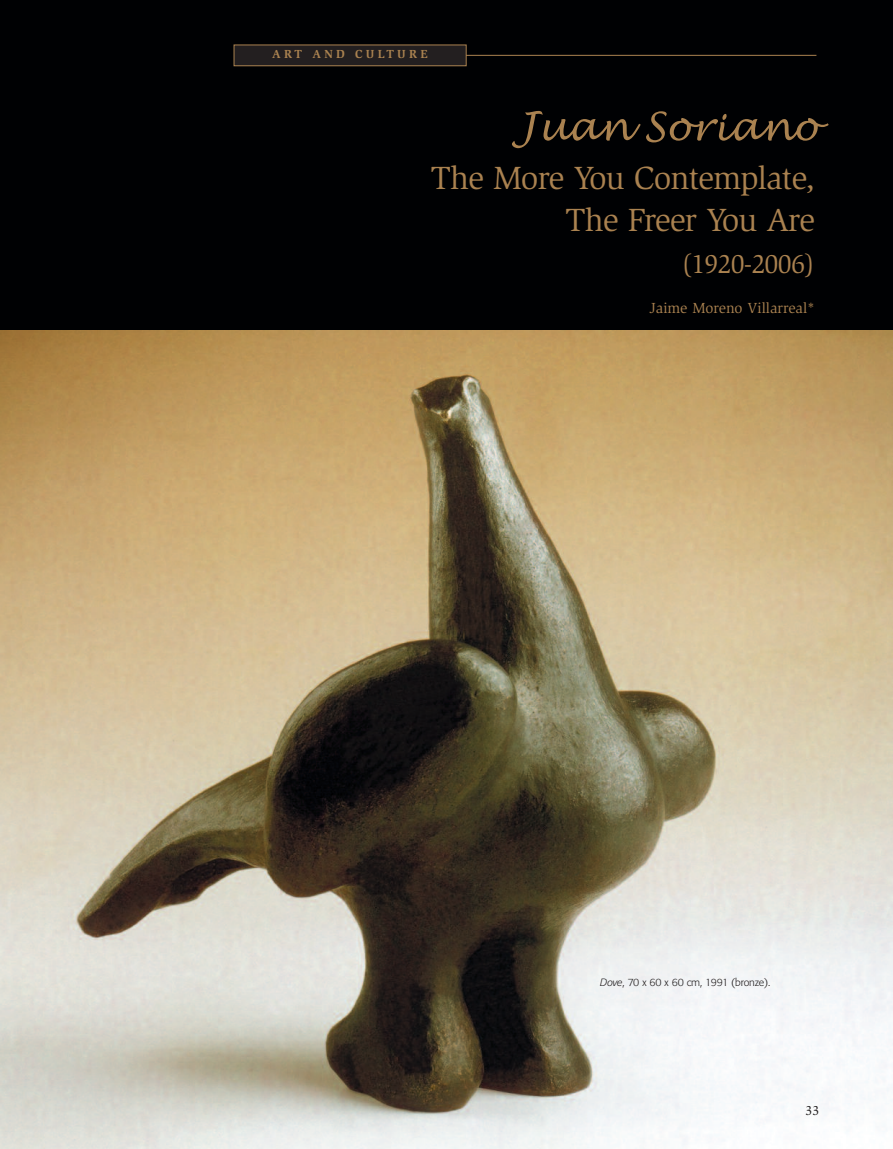
<style>
.page{position:relative;width:893px;height:1149px;background:#fff}
.page>*{position:absolute;margin:0;border:0;box-sizing:border-box;transform-origin:0 0}
.t1{font:33px/42px "Slimbach";letter-spacing:-.025em;color:#aa8250;text-align:right}
.t2{font:27px "Slimbach";letter-spacing:-.025em;color:#aa8250}
.t3{font:15px "Slimbach";color:#aa8250}
.t4{font:13.5px "Slimbach";color:#231f20}
.t5{font:700 12px "Slimbach";letter-spacing:.27em;color:#aa8250}
.t6{font:300 10.5px "Formata";letter-spacing:-.02em;color:#231f20}
.s1{font-style:italic}
</style>
<div class="page">
<div style="left:0;top:0;width:893px;height:332px;background:#000103"></div>
<img style="left:0;top:331px;width:893px;height:817px">
<hr style="left:244px;top:55px;width:572px;height:1px;background:#aa8250">
<div style="left:234px;top:45px;width:232px;height:21px;background:#231f20"></div>
<div style="left:234px;top:45px;width:232px;height:21px;border:1px solid #aa8250"></div>
<svg style="left:512px;top:111px;width:317px;height:37px"></svg>
<p class="t5" style="left:272px;top:50px;width:157px">ART AND CULTURE</p>
<p class="t1" style="left:431px;top:159px;width:386px">The More You Contemplate,<br>The Freer You Are</p>
<p class="t2" style="left:681px;top:254px;width:135px">(1920-2006)</p>
<p class="t3" style="left:650px;top:302px;width:167px">Jaime Moreno Villarreal*</p>
<p class="t6" style="left:600px;top:977px;width:172px"><span class="s1">Dove</span>, 70 x 60 x 60 cm, 1991 (bronze).</p>
<p class="t4" style="left:806px;top:1104px;width:15px">33</p>
</div>
